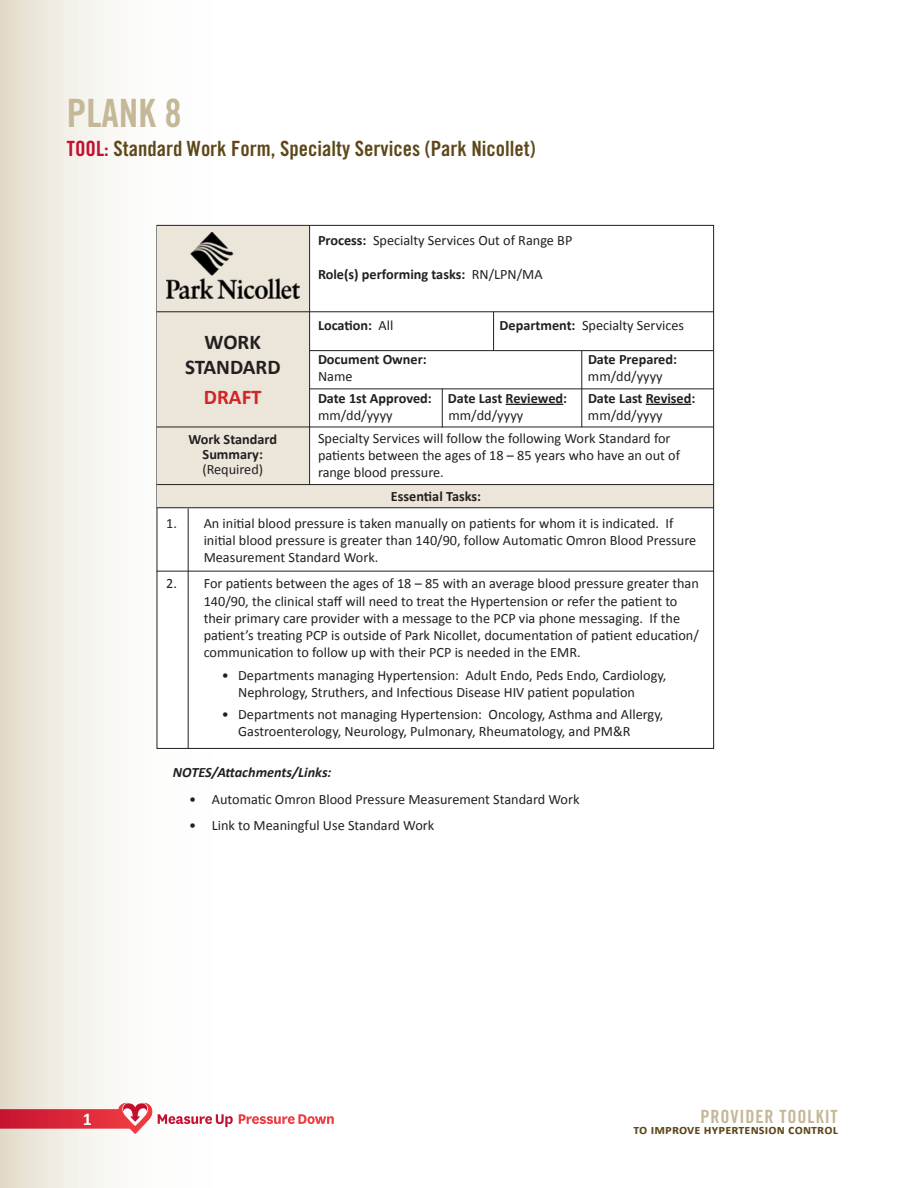
<style>
.page{position:relative;width:918px;height:1188px;background:#fff}
.page>*{position:absolute;margin:0;border:0;box-sizing:border-box;transform-origin:0 0}
.t1{font:39px "Trade Gothic Bold Cond Twenty";color:#c4b898}
.t2{font:21px "Trade Gothic Bold Cond Twenty";color:#5e481a}
.t3{font:700 21px "Calibri";color:#231f20}
.t4{font:700 21px "Calibri";color:#d1232a}
.t5{font:18.3px "Trade Gothic Bold Cond Twenty";letter-spacing:.05em;color:#c4b898}
.t6{font:700 18px "Calibri";color:#fff}
.t7{font:14.25px/17.1px "Calibri";color:#231f20}
.t8{font:700 14.25px/15px "Calibri";color:#231f20;text-align:center}
.t9{font:italic 700 14.25px "Calibri";color:#231f20}
.t10{font:700 13.5px "Calibri";letter-spacing:.01em;color:#5e481a}
.s1{color:#c3102f}
.s2{font-weight:700}
.s3{font-weight:400}
</style>
<div class="page">
<svg style="left:0;top:0;width:316px;height:1188px"></svg>
<svg style="left:0;top:1103px;width:233px;height:31px"></svg>
<svg style="left:239px;top:1114px;width:95px;height:10px"></svg>
<div style="left:157px;top:225px;width:557px;height:523px;background:#fff"></div>
<div style="left:158px;top:226px;width:151px;height:258px;background:#ebe6d9"></div>
<div style="left:158px;top:484px;width:555px;height:24px;background:#ebe6d9"></div>
<hr style="left:157px;top:484px;width:557px;height:1px;background:#231f20">
<hr style="left:157px;top:507px;width:557px;height:1px;background:#231f20">
<hr style="left:157px;top:311px;width:557px;height:1px;background:#231f20">
<hr style="left:157px;top:427px;width:557px;height:1px;background:#231f20">
<hr style="left:157px;top:571px;width:557px;height:1px;background:#231f20">
<hr style="left:310px;top:388px;width:404px;height:1px;background:#231f20">
<hr style="left:310px;top:350px;width:404px;height:1px;background:#231f20">
<img style="left:167px;top:233px;width:133px;height:65px">
<hr style="left:506px;top:404px;width:57px;height:1px;background:#231f20">
<hr style="left:646px;top:404px;width:45px;height:1px;background:#231f20">
<hr style="left:309px;top:225px;width:1px;height:259px;background:#231f20">
<hr style="left:188px;top:508px;width:1px;height:241px;background:#231f20">
<hr style="left:442px;top:388px;width:1px;height:40px;background:#231f20">
<hr style="left:581px;top:351px;width:1px;height:76px;background:#231f20">
<hr style="left:493px;top:312px;width:1px;height:39px;background:#231f20">
<p class="t1" style="left:67px;top:89px;width:116px">PLANK 8</p>
<p class="t2" style="left:67px;top:136px;width:470px"><span class="s1">TOOL:</span> Standard Work Form, Specialty Services (Park Nicollet)</p>
<p class="t3" style="left:205px;top:329px;width:58px">WORK</p>
<p class="t3" style="left:185px;top:354px;width:97px">STANDARD</p>
<p class="t4" style="left:204px;top:384px;width:59px">DRAFT</p>
<p class="t8" style="left:189px;top:432px;width:90px">Work Standard<br>Summary:</p>
<p class="t7" style="left:202px;top:461px;width:62px">(Required)</p>
<p class="t7" style="left:318px;top:231px;width:256px"><span class="s2">Process:</span> Specialty Services Out of Range BP</p>
<p class="t8" style="left:318px;top:267px;width:226px">Role(s) performing tasks: <span class="s3">RN/LPN/MA</span></p>
<p class="t8" style="left:318px;top:318px;width:77px">Location: <span class="s3">All</span></p>
<p class="t7" style="left:500px;top:317px;width:186px"><span class="s2">Department:</span> Specialty Services</p>
<p class="t8" style="left:318px;top:352px;width:110px">Document Owner:</p>
<p class="t8" style="left:588px;top:352px;width:91px">Date Prepared:</p>
<p class="t7" style="left:318px;top:368px;width:36px">Name</p>
<p class="t7" style="left:588px;top:368px;width:76px">mm/dd/yyyy</p>
<p class="t8" style="left:318px;top:391px;width:251px">Date 1st Approved: Date Last Reviewed:</p>
<p class="t8" style="left:588px;top:391px;width:109px">Date Last Revised:</p>
<p class="t7" style="left:318px;top:407px;width:76px">mm/dd/yyyy</p>
<p class="t7" style="left:449px;top:407px;width:76px">mm/dd/yyyy</p>
<p class="t7" style="left:588px;top:407px;width:76px">mm/dd/yyyy</p>
<p class="t7" style="left:318px;top:430px;width:364px">Specialty Services will follow the following Work Standard for patients between the ages of 18 – 85 years who have an out of range blood pressure.</p>
<p class="t8" style="left:391px;top:488px;width:92px">Essential Tasks:</p>
<p class="t7" style="left:204px;top:515px;width:494px;text-indent:-38px">1. An initial blood pressure is taken manually on patients for whom it is indicated. If initial blood pressure is greater than 140/90, follow Automatic Omron Blood Pressure<br>Measurement Standard Work.</p>
<p class="t7" style="left:204px;top:575px;width:497px;text-indent:-38px">2. For patients between the ages of 18 – 85 with an average blood pressure greater than 140/90, the clinical staff will need to treat the Hypertension or refer the patient to their primary care provider with a message to the PCP via phone messaging. If the patient’s treating PCP is outside of Park Nicollet, documentation of patient education/ communication to follow up with their PCP is needed in the EMR.</p>
<p class="t7" style="left:238px;top:667px;width:430px;text-indent:-16px">• Departments managing Hypertension: Adult Endo, Peds Endo, Cardiology,<br>Nephrology, Struthers, and Infectious Disease HIV patient population</p>
<p class="t7" style="left:238px;top:705px;width:427px;text-indent:-16px">• Departments not managing Hypertension: Oncology, Asthma and Allergy,<br>Gastroenterology, Neurology, Pulmonary, Rheumatology, and PM&amp;R</p>
<p class="t9" style="left:173px;top:764px;width:160px">NOTES/Attachments/Links:</p>
<p class="t7" style="left:189px;top:790px;width:392px">• Automatic Omron Blood Pressure Measurement Standard Work</p>
<p class="t7" style="left:189px;top:816px;width:247px">• Link to Meaningful Use Standard Work</p>
<p class="t6" style="left:83px;top:1108px;width:11px">1</p>
<p class="t5" style="left:700px;top:1105px;width:139px">PROVIDER TOOLKIT</p>
<p class="t10" style="left:634px;top:1121px;width:206px">to improve hypertension control</p>
</div>
